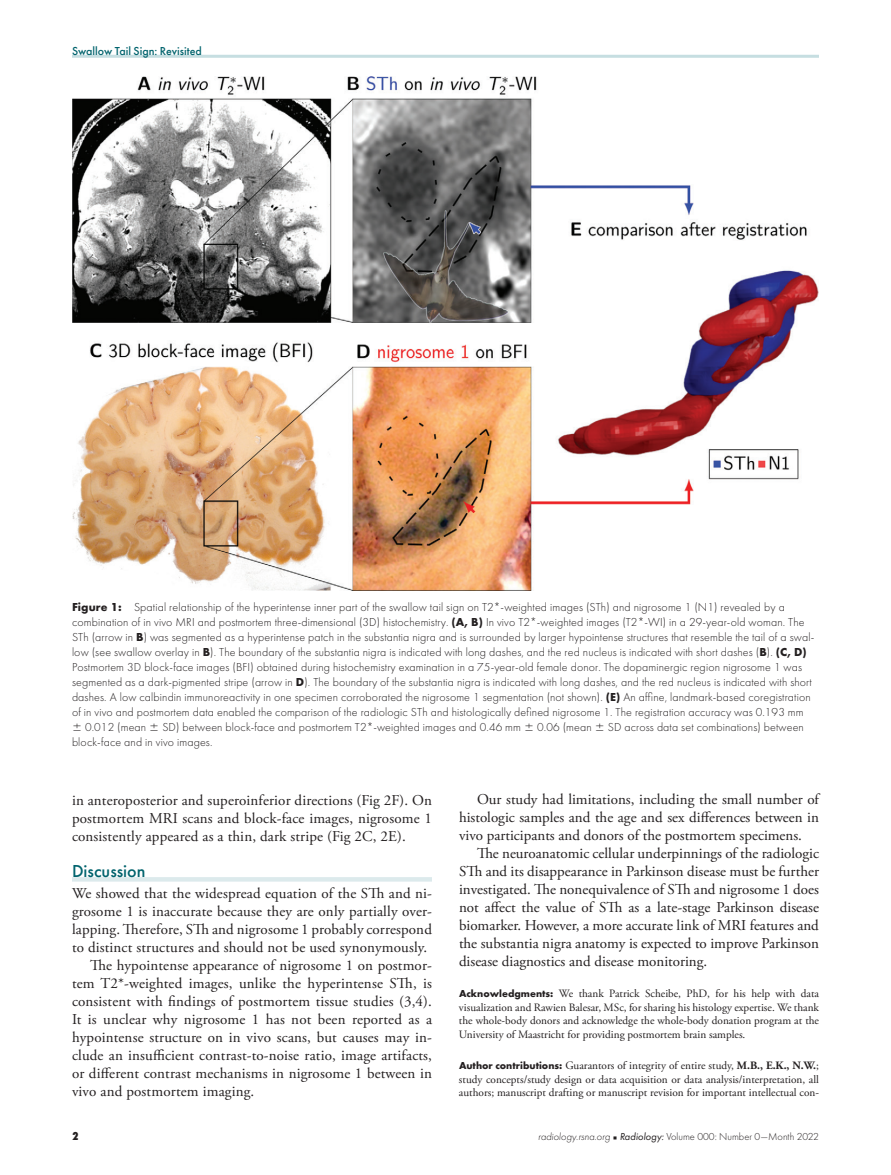
<style>
.page{position:relative;width:891px;height:1175px;background:#fff}
.page>*{position:absolute;margin:0;border:0;box-sizing:border-box;transform-origin:0 0}
.t1{font:500 18px "Futura PT";color:#00636d}
.t2{font:15px/18px "Adobe Garamond Pro";letter-spacing:.01em;color:#231f20;text-align:justify}
.t3{font:300 12px/15px "Futura PT";letter-spacing:.01em;color:#231f20}
.t4{font:500 12px "Futura PT";color:#00636d}
.t5{font:800 12px "Futura PT Cond";color:#231f20}
.t6{font:11.25px/13.5px "Adobe Garamond Pro";color:#231f20;text-align:justify}
.t7{font:300 10.5px "Futura PT";color:#231f20}
.s1{font-weight:700}
.s2{font-family:"Universal Greekwith Math Pi";font-weight:400}
.s3{font-family:"Futura PT";font-weight:700;font-size:10.5px}
.s4{font-style:italic}
.s5{font-family:"Universal Newswith Comm Pi";font-weight:400;font-size:6px}
.s6{font-weight:400;font-style:italic}
</style>
<div class="page">
<hr style="left:72px;top:55px;width:747px;height:3px;background:#c6dee1">
<hr style="left:72px;top:877px;width:360px;height:4px;background:#dceaec">
<img style="left:72px;top:77px;width:747px;height:513px">
<p class="t4" style="left:72px;top:44px;width:131px">Swallow Tail Sign: Revisited</p>
<p class="t3" style="left:72px;top:599px;width:744px"><span class="s1">Figure 1:</span> Spatial relationship of the hyperintense inner part of the swallow tail sign on T2*-weighted images (STh) and nigrosome 1 (N1) revealed by a combination of in vivo MRI and postmortem three-dimensional (3D) histochemistry. <span class="s1">(A, B)</span> In vivo T2*-weighted images (T2*-WI) in a 29-year-old woman. The STh (arrow in <span class="s1">B</span>) was segmented as a hyperintense patch in the substantia nigra and is surrounded by larger hypointense structures that resemble the tail of a swal&shy;low (see swallow overlay in <span class="s1">B</span>). The boundary of the substantia nigra is indicated with long dashes, and the red nucleus is indicated with short dashes (<span class="s1">B</span>). <span class="s1">(C, D)<br></span>Postmortem 3D block-face images (BFI) obtained during histochemistry examination in a 75-year-old female donor. The dopaminergic region nigrosome 1 was segmented as a dark-pigmented stripe (arrow in <span class="s1">D</span>). The boundary of the substantia nigra is indicated with long dashes, and the red nucleus is indicated with short dashes. A low calbindin immunoreactivity in one specimen corroborated the nigrosome 1 segmentation (not shown). <span class="s1">(E)</span> An affine, landmark-based coregistration of in vivo and postmortem data enabled the comparison of the radiologic STh and histologically defined nigrosome 1. The registration accuracy was 0.193 mm <span class="s2">6</span> 0.012 (mean <span class="s2">6</span> SD) between block-face and postmortem T2*-weighted images and 0.46 mm <span class="s2">6</span> 0.06 (mean <span class="s2">6</span> SD across data set combinations) between block-face and in vivo images.</p>
<p class="t2" style="left:72px;top:792px;width:362px">in anteroposterior and superoinferior directions (Fig 2F). On postmortem MRI scans and block-face images, nigrosome 1 consistently appeared as a thin, dark stripe (Fig 2C, 2E).</p>
<p class="t1" style="left:72px;top:860px;width:75px">Discussion</p>
<p class="t2" style="left:72px;top:885px;width:362px">We showed that the widespread equation of the STh and ni-</p>
<p class="t2" style="left:72px;top:903px;width:362px">grosome 1 is inaccurate because they are only partially over-</p>
<p class="t2" style="left:72px;top:921px;width:361px">lapping. Therefore, STh and nigrosome 1 probably correspond</p>
<p class="t2" style="left:72px;top:939px;width:357px">to distinct structures and should not be used synonymously.</p>
<p class="t2" style="left:90px;top:957px;width:344px">The hypointense appearance of nigrosome 1 on postmor-</p>
<p class="t2" style="left:72px;top:975px;width:362px">tem T2*-weighted images, unlike the hyperintense STh, is</p>
<p class="t2" style="left:72px;top:993px;width:362px">consistent with findings of postmortem tissue studies (3,4).</p>
<p class="t2" style="left:72px;top:1011px;width:362px">It is unclear why nigrosome 1 has not been reported as a</p>
<p class="t2" style="left:72px;top:1029px;width:362px">hypointense structure on in vivo scans, but causes may in-</p>
<p class="t2" style="left:72px;top:1047px;width:362px">clude an insufficient contrast-to-noise ratio, image artifacts,</p>
<p class="t2" style="left:72px;top:1065px;width:361px">or different contrast mechanisms in nigrosome 1 between in</p>
<p class="t2" style="left:72px;top:1083px;width:184px">vivo and postmortem imaging.</p>
<p class="t2" style="left:459px;top:790px;width:362px;text-indent:18px">Our study had limitations, including the small number of histologic samples and the age and sex differences between in vivo participants and donors of the postmortem specimens.</p>
<p class="t2" style="left:459px;top:844px;width:362px;text-indent:18px">The neuroanatomic cellular underpinnings of the radiologic STh and its disappearance in Parkinson disease must be further investigated. The nonequivalence of STh and nigrosome 1 does not affect the value of STh as a late-stage Parkinson disease biomarker. However, a more accurate link of MRI features and the substantia nigra anatomy is expected to improve Parkinson disease diagnostics and disease monitoring.</p>
<p class="t6" style="left:459px;top:987px;width:362px"><span class="s3">Acknowledgments:</span> We thank Patrick Scheibe, PhD, for his help with data visualization and Rawien Balesar, MSc, for sharing his histology expertise. We thank the whole-body donors and acknowledge the whole-body donation program at the University of Maastricht for providing postmortem brain samples.</p>
<p class="t6" style="left:459px;top:1059px;width:362px"><span class="s3">Author contributions:</span> Guarantors of integrity of entire study, <span class="s1">M.B., E.K., N.W.</span>; study concepts/study design or data acquisition or data analysis/interpretation, all authors; manuscript drafting or manuscript revision for important intellectual con-</p>
<p class="t5" style="left:72px;top:1129px;width:8px">2</p>
<p class="t7" style="left:538px;top:1131px;width:282px"><span class="s4">radiology.rsna.org</span> <span class="s5">n</span> <span class="s6">Radiology:</span> Volume 000: Number 0—Month 2022</p>
</div>
